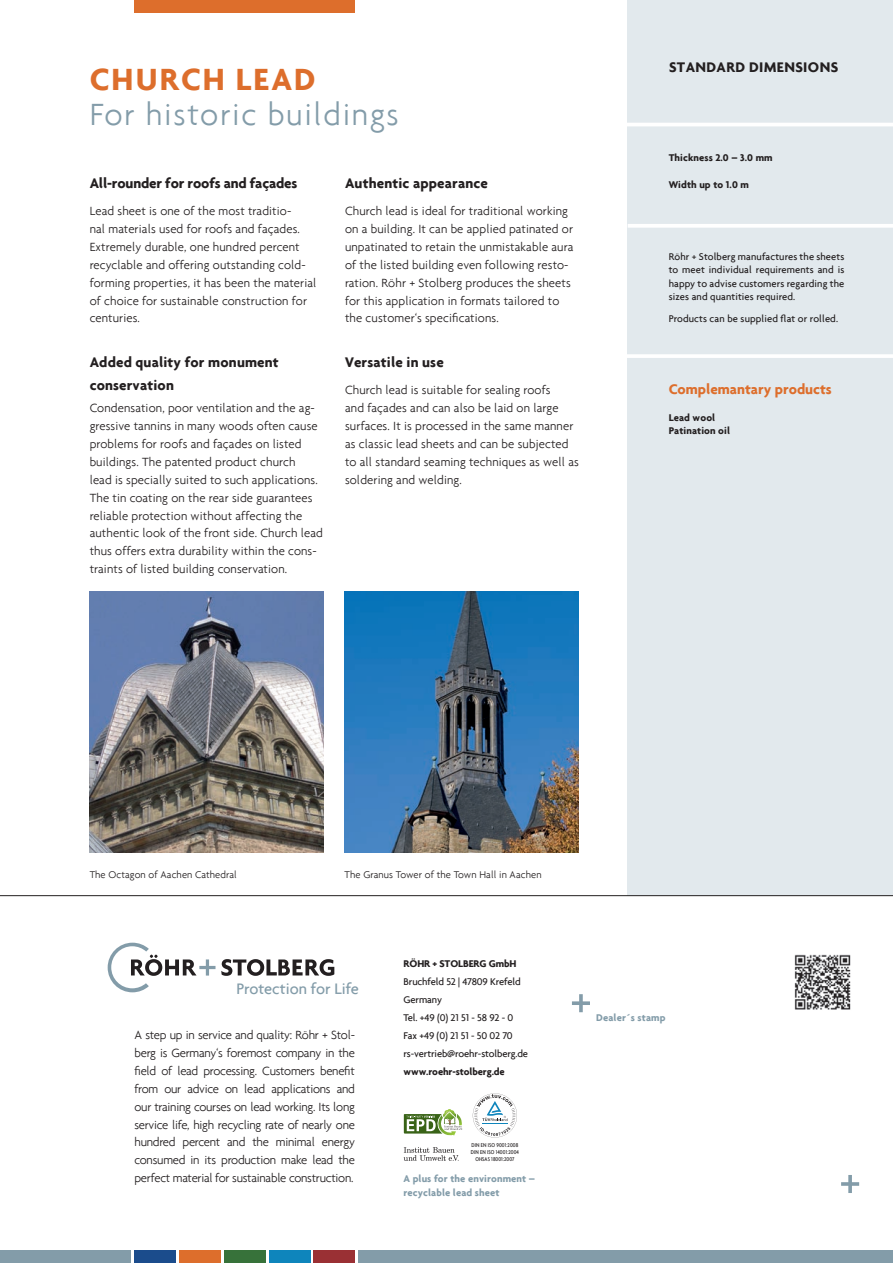
<style>
.page{position:relative;width:893px;height:1263px;background:#fff}
.page>*{position:absolute;margin:0;border:0;box-sizing:border-box;transform-origin:0 0}
.t1{font:300 33px "Agenda";letter-spacing:.05em;color:#839ca9}
.t2{font:700 33px "Agenda";letter-spacing:.065em;color:#dd6e2c}
.t3{font:500 16.35px "Agenda";color:#839ca9}
.t4{font:700 15px/22.5px "Agenda";letter-spacing:.01em;color:#231f20}
.t5{font:700 15px "Agenda";color:#dd6e2c}
.t6{font:300 12.75px/17.9px "Agenda";letter-spacing:.01em;color:#231f20}
.t7{font:500 10.5px/17.9px "Agenda";letter-spacing:-.01em;color:#231f20;text-align:justify}
.t8{font:700 10.5px/13.5px "Agenda";color:#231f20}
.t9{font:300 10.5px "Agenda";letter-spacing:.01em;color:#231f20}
.t10{font:700 10.5px/13.5px "Agenda";letter-spacing:.01em;color:#839ca9}
.t11{font:500 10.5px "Agenda";letter-spacing:.01em;color:#231f20}
.t12{font:500 condensed 6px/6.8px "Agenda";letter-spacing:.01em;color:#231f20;text-align:center}
</style>
<div class="page">
<div style="left:134px;top:0;width:221px;height:13px;background:#dd6e2c"></div>
<div style="left:628px;top:0;width:265px;height:896px;background:#e2e9ed"></div>
<hr style="left:622px;top:354px;width:271px;height:4px;background:#fff">
<hr style="left:0;top:895px;width:893px;height:1px;background:#231f20">
<svg style="left:572px;top:994px;width:18px;height:18px"></svg>
<svg style="left:841px;top:1175px;width:18px;height:18px"></svg>
<svg style="left:108px;top:943px;width:107px;height:49px"></svg>
<svg style="left:221px;top:959px;width:113px;height:17px"></svg>
<img style="left:90px;top:591px;width:234px;height:262px">
<img style="left:345px;top:591px;width:234px;height:262px">
<hr style="left:626px;top:123px;width:267px;height:3px;background:#fff">
<hr style="left:628px;top:224px;width:265px;height:4px;background:#fff">
<img style="left:794px;top:954px;width:57px;height:56px">
<div style="left:0;top:1250px;width:131px;height:13px;background:#839ca9"></div>
<div style="left:359px;top:1250px;width:534px;height:13px;background:#839ca9"></div>
<div style="left:269px;top:1250px;width:41px;height:13px;background:#0e85bc"></div>
<div style="left:135px;top:1250px;width:41px;height:13px;background:#1b4c8c"></div>
<div style="left:314px;top:1250px;width:41px;height:13px;background:#9a3034"></div>
<div style="left:224px;top:1250px;width:41px;height:13px;background:#37723a"></div>
<div style="left:179px;top:1250px;width:41px;height:13px;background:#dd6e2c"></div>
<svg style="left:473px;top:1093px;width:44px;height:44px"></svg>
<svg style="left:404px;top:1147px;width:55px;height:14px"></svg>
<svg style="left:404px;top:1109px;width:59px;height:27px"></svg>
<h1 class="t2" style="left:90px;top:59px;width:227px">Church lead</h1>
<h1 class="t1" style="left:90px;top:95px;width:311px">For historic buildings</h1>
<p class="t4" style="left:90px;top:172px;width:209px">All-rounder for roofs and façades</p>
<p class="t6" style="left:90px;top:202px;width:228px">Lead sheet is one of the most traditio-<br>nal materials used for roofs and façades.<br>Extremely durable, one hundred percent recyclable and offering outstanding cold&shy;forming properties, it has been the material of choice for sustainable construction for centuries.</p>
<p class="t4" style="left:90px;top:351px;width:191px">Added quality for monument conservation</p>
<p class="t6" style="left:90px;top:399px;width:235px">Condensation, poor ventilation and the ag&shy;gressive tannins in many woods often cause problems for roofs and façades on listed buildings. The patented product church<br>lead is specially suited to such applications.<br>The tin coating on the rear side guarantees reliable protection without affecting the authentic look of the front side. Church lead thus offers extra durability within the cons&shy;traints of listed building conservation.</p>
<p class="t4" style="left:345px;top:172px;width:145px">Authentic appearance</p>
<p class="t6" style="left:345px;top:202px;width:230px">Church lead is ideal for traditional working on a building. It can be applied patinated or unpatinated to retain the unmistakable aura of the listed building even following resto&shy;ration. Röhr + Stolberg produces the sheets for this application in formats tailored to the customer‘s specifications.</p>
<p class="t4" style="left:345px;top:351px;width:100px">Versatile in use</p>
<p class="t6" style="left:345px;top:381px;width:235px">Church lead is suitable for sealing roofs<br>and façades and can also be laid on large surfaces. It is processed in the same manner as classic lead sheets and can be subjected to all standard seaming techniques as well as soldering and welding.</p>
<p class="t4" style="left:669px;top:55px;width:169px">Standard dimensions</p>
<p class="t8" style="left:669px;top:151px;width:105px">Thickness 2.0 – 3.0 mm</p>
<p class="t8" style="left:669px;top:178px;width:82px">Width up to 1.0 m</p>
<p class="t7" style="left:669px;top:249px;width:177px;line-height:13.5px">Röhr + Stolberg manufactures the sheets to meet individual requirements and is happy to advise customers regarding the sizes and quantities required.</p>
<p class="t11" style="left:669px;top:313px;width:171px">Products can be supplied flat or rolled.</p>
<p class="t5" style="left:669px;top:380px;width:165px">Complemantary products</p>
<p class="t8" style="left:669px;top:411px;width:63px">Lead wool<br>Patination oil</p>
<p class="t9" style="left:90px;top:868px;width:149px">The Octagon of Aachen Cathedral</p>
<p class="t9" style="left:345px;top:868px;width:198px">The Granus Tower of the Town Hall in Aachen</p>
<p class="t3" style="left:237px;top:979px;width:124px">Protection for Life</p>
<p class="t6" style="left:134px;top:1026px;width:222px;text-align:justify">A step up in service and quality: Röhr + Stol&shy;berg is Germany‘s foremost company in the field of lead processing. Customers benefit from our advice on lead applications and our training courses on lead working. Its long service life, high recycling rate of nearly one hundred percent and the minimal energy consumed in its production make lead the perfect material for sustainable construction.</p>
<p class="t8" style="left:403px;top:957px;width:113px">RÖHR + STOLBERG GmbH</p>
<p class="t7" style="left:403px;top:973px;width:126px;text-align:left">Bruchfeld 52 | 47809 Krefeld<br>Germany<br>Tel. +49 (0) 21 51 - 58 92 - 0<br>Fax +49 (0) 21 51 - 50 02 70 rs-vertrieb@roehr-stolberg.de</p>
<p class="t8" style="left:403px;top:1064px;width:103px">www.roehr-stolberg.de</p>
<p class="t12" style="left:471px;top:1142px;width:50px">DIN EN ISO 9001:2008<br>DIN EN ISO 14001:2004<br>OHSAS 18001:2007</p>
<p class="t10" style="left:403px;top:1172px;width:133px">A plus for the environment – recyclable lead sheet</p>
<p class="t10" style="left:596px;top:1011px;width:71px">Dealer´s stamp</p>
</div>
